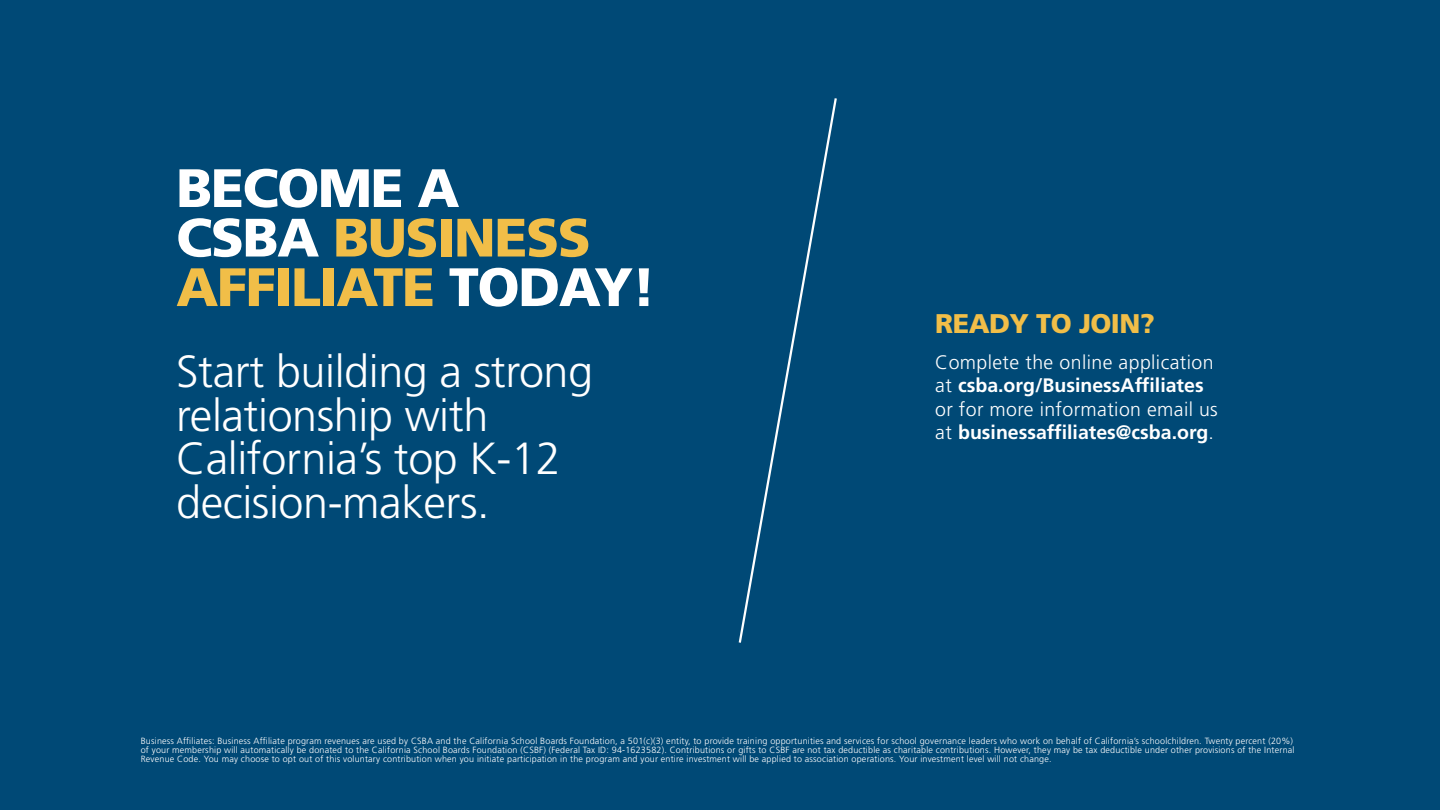
<style>
.page{position:relative;width:1440px;height:810px;background:#004976}
.page>*{position:absolute;margin:0;border:0;box-sizing:border-box;transform-origin:0 0}
.t1{font:900 54px/49.5px "Frutiger LT Std";letter-spacing:-.025em;color:#fff}
.t2{font:300 45px/43.5px "Frutiger LT Std";letter-spacing:-.01em;color:#fff}
.t3{font:900 27px "Frutiger LT Std";letter-spacing:-.02em;color:#f1be48}
.t4{font:300 19.5px/23.4px "Frutiger LT Std";letter-spacing:.02em;color:#fff}
.t5{font:300 9px/9px "Frutiger LT Std";letter-spacing:.02em;color:#fff}
.s1{color:#f1be48}
.s2{font-weight:700}
</style>
<div class="page">
<svg style="left:738px;top:98px;width:99px;height:545px"></svg>
<h1 class="t1" style="left:176px;top:163px;width:481px">BECOME A<br>CSBA <span class="s1">BUSINESS<br>AFFILIATE</span> TODAY!</h1>
<h2 class="t2" style="left:176px;top:350px;width:418px">Start building a strong relationship with<br>California’s top K-12 decision-makers.</h2>
<h3 class="t3" style="left:935px;top:307px;width:221px">READY TO JOIN?</h3>
<h3 class="t4" style="left:935px;top:351px;width:284px">Complete the online application at <span class="s2">csba.org/BusinessAffiliates </span>or for more information email us at <span class="s2">businessaffiliates@csba.org</span>.</h3>
<p class="t5" style="left:141px;top:737px;width:1155px">Business Affiliates: Business Affiliate program revenues are used by CSBA and the California School Boards Foundation, a 501(c)(3) entity, to provide training opportunities and services for school governance leaders who work on behalf of California’s schoolchildren. Twenty percent (20%) of your membership will automatically be donated to the California School Boards Foundation (CSBF) (Federal Tax ID: 94-1623582). Contributions or gifts to CSBF are not tax deductible as charitable contributions. However, they may be tax deductible under other provisions of the Internal<br>Revenue Code. You may choose to opt out of this voluntary contribution when you initiate participation in the program and your entire investment will be applied to association operations. Your investment level will not change.</p>
</div>
